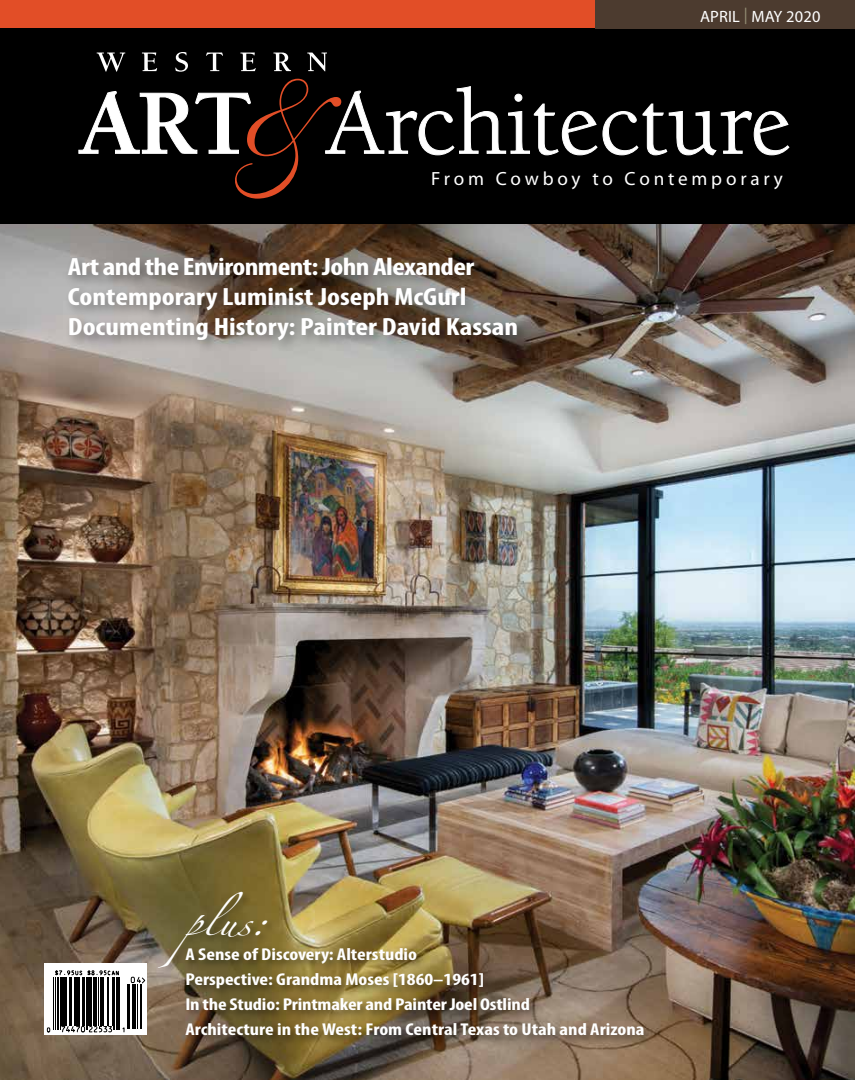
<style>
.page{position:relative;width:855px;height:1080px;background:#fff}
.page>*{position:absolute;margin:0;border:0;box-sizing:border-box;transform-origin:0 0}
.t1{font:25.75px "Zapfino";color:#fff;scale:1.2 1}
.t2{font:700 condensed 25px/30px "Myriad Pro";color:#fff;scale:1.2 1}
.t3{font:19.12px "Myriad";letter-spacing:.2em;color:#fff}
.t4{font:700 condensed 17.25px/25px "Myriad Pro";color:#fff;scale:1.2 1}
.t5{font:16.38px "Myriad";letter-spacing:.01em;color:#fff}
.s1{font-family:"Myriad Pro";color:#958f76}
</style>
<div class="page">
<img style="left:0;top:224px;width:855px;height:856px">
<div style="left:156px;top:889px;width:497px;height:157px;background:#000;opacity:.45"></div>
<div style="left:64px;top:254px;width:466px;height:99px;background:#000;opacity:.35"></div>
<div style="left:0;top:0;width:619px;height:30px;background:#e24e27"></div>
<svg style="left:45px;top:964px;width:102px;height:71px"></svg>
<hr style="left:54px;top:977px;width:1px;height:52px;background:#000">
<hr style="left:55px;top:977px;width:1px;height:52px;background:#000">
<hr style="left:58px;top:977px;width:1px;height:52px;background:#000">
<hr style="left:60px;top:977px;width:1px;height:52px;background:#000">
<hr style="left:61px;top:977px;width:2px;height:49px;background:#000">
<hr style="left:64px;top:977px;width:1px;height:49px;background:#000">
<hr style="left:66px;top:977px;width:1px;height:49px;background:#000">
<hr style="left:69px;top:977px;width:1px;height:49px;background:#000">
<hr style="left:71px;top:977px;width:1px;height:49px;background:#000">
<hr style="left:74px;top:977px;width:1px;height:49px;background:#000">
<hr style="left:76px;top:977px;width:2px;height:49px;background:#000">
<hr style="left:79px;top:977px;width:1px;height:49px;background:#000">
<hr style="left:82px;top:977px;width:2px;height:49px;background:#000">
<hr style="left:84px;top:977px;width:1px;height:49px;background:#000">
<hr style="left:86px;top:977px;width:1px;height:52px;background:#000">
<hr style="left:87px;top:977px;width:1px;height:52px;background:#000">
<hr style="left:89px;top:977px;width:1px;height:49px;background:#000">
<hr style="left:91px;top:977px;width:1px;height:49px;background:#000">
<hr style="left:94px;top:977px;width:1px;height:49px;background:#000">
<hr style="left:96px;top:977px;width:1px;height:49px;background:#000">
<hr style="left:98px;top:977px;width:1px;height:49px;background:#000">
<hr style="left:101px;top:977px;width:2px;height:49px;background:#000">
<hr style="left:103px;top:977px;width:1px;height:49px;background:#000">
<hr style="left:107px;top:977px;width:1px;height:49px;background:#000">
<hr style="left:108px;top:977px;width:1px;height:49px;background:#000">
<hr style="left:112px;top:977px;width:1px;height:49px;background:#000">
<hr style="left:113px;top:977px;width:2px;height:52px;background:#000">
<hr style="left:116px;top:977px;width:1px;height:52px;background:#000">
<hr style="left:118px;top:977px;width:1px;height:52px;background:#000">
<hr style="left:120px;top:977px;width:1px;height:52px;background:#000">
<hr style="left:127px;top:984px;width:1px;height:45px;background:#000">
<hr style="left:129px;top:984px;width:1px;height:45px;background:#000">
<hr style="left:132px;top:984px;width:1px;height:45px;background:#000">
<hr style="left:134px;top:984px;width:1px;height:45px;background:#000">
<hr style="left:136px;top:984px;width:1px;height:45px;background:#000">
<hr style="left:137px;top:984px;width:1px;height:45px;background:#000">
<hr style="left:140px;top:984px;width:1px;height:45px;background:#000">
<svg style="left:47px;top:1027px;width:3px;height:5px"></svg>
<svg style="left:61px;top:1026px;width:51px;height:7px"></svg>
<svg style="left:122px;top:1027px;width:3px;height:5px"></svg>
<svg style="left:55px;top:970px;width:64px;height:5px"></svg>
<svg style="left:131px;top:977px;width:15px;height:7px"></svg>
<div style="left:0;top:29px;width:855px;height:195px;background:#000"></div>
<svg style="left:78px;top:86px;width:712px;height:70px"></svg>
<svg style="left:97px;top:52px;width:246px;height:147px"></svg>
<div style="left:595px;top:0;width:260px;height:29px;background:#4c3b2f"></div>
<p class="t5" style="left:700px;top:8px;width:122px">APRIL <span class="s1">|</span> MAY 2020</p>
<p class="t3" style="left:431px;top:169px;width:353px">From Cowboy to Contemporary</p>
<h2 class="t2" style="left:68px;top:252px;width:377px">Art and the Environment: John Alexander<br>Contemporary Luminist Joseph McGurl<br>Documenting History: Painter David Kassan</h2>
<h1 class="t1" style="left:185px;top:911px;width:70px">plus :</h1>
<p class="t4" style="left:185px;top:942px;width:384px">A Sense of Discovery: Alterstudio<br>Perspective: Grandma Moses [1860–1961]<br>In the Studio: Printmaker and Painter Joel Ostlind<br>Architecture in the West: From Central Texas to Utah and Arizona</p>
</div>
